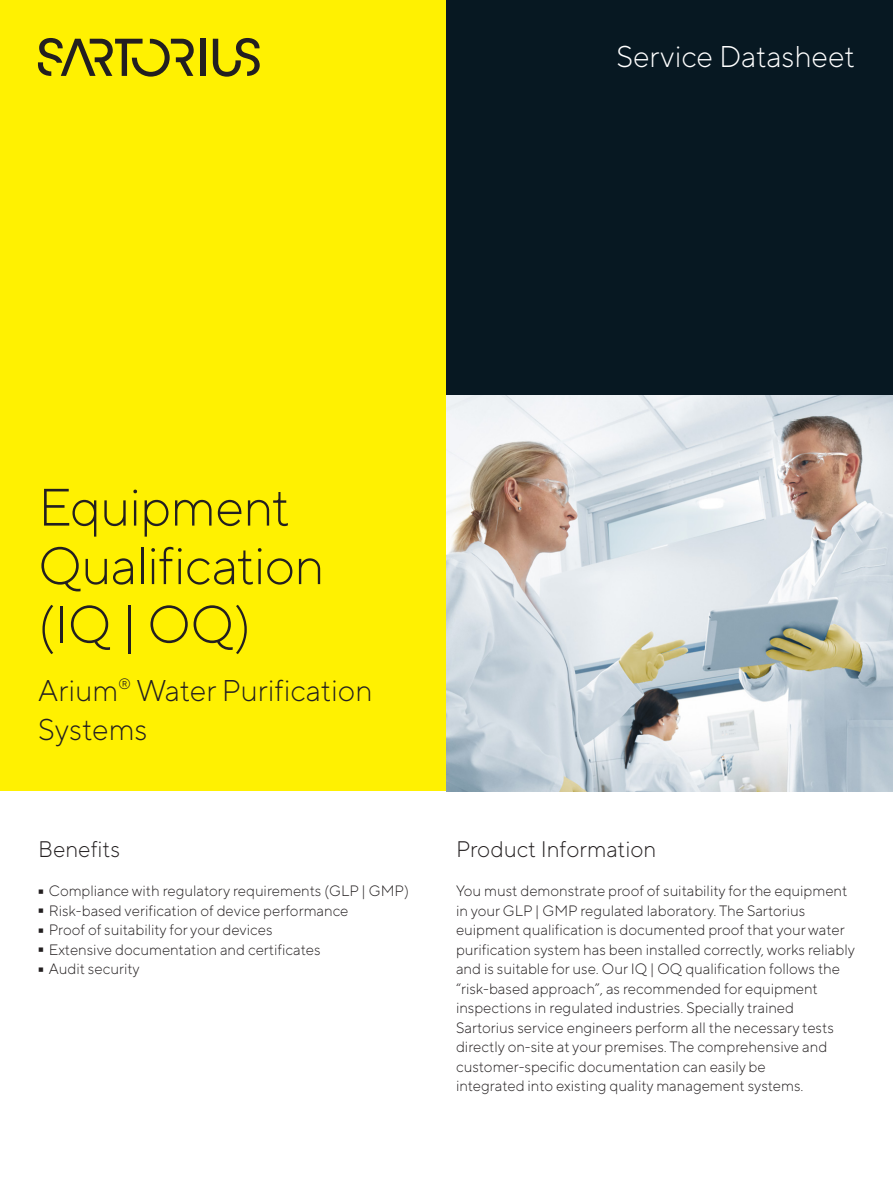
<style>
.page{position:relative;width:893px;height:1191px;background:#fff}
.page>*{position:absolute;margin:0;border:0;box-sizing:border-box;transform-origin:0 0}
.t1{font:300 95.25px "TT Norms Pro";color:#231f20;scale:.16 1}
.t2{font:300 52.5px/58.5px "TT Norms Pro";letter-spacing:-.015em;color:#231f20}
.t3{font:300 30px/39px "TT Norms Pro";color:#231f20}
.t4{font:300 30px "TT Norms Pro";color:#fff}
.t5{font:300 22.5px "TT Norms Pro";color:#231f20}
.t6{font:300 15px/19.5px "TT Norms Pro";color:#231f20}
</style>
<div class="page">
<div style="left:0;top:0;width:446px;height:791px;background:#fff101"></div>
<div style="left:446px;top:0;width:447px;height:395px;background:#071822"></div>
<img style="left:446px;top:395px;width:447px;height:396px">
<div style="left:200px;top:39px;width:5px;height:37px;background:#231f20"></div>
<svg style="left:213px;top:38px;width:47px;height:39px"></svg>
<svg style="left:38px;top:38px;width:156px;height:39px"></svg>
<h3 class="t4" style="left:616px;top:35px;width:240px">Service Datasheet</h3>
<h2 class="t2" style="left:38px;top:474px;width:288px">Equipment<br>Qualification (IQ | OQ)</h2>
<h3 class="t3" style="left:38px;top:669px;width:336px">Arium<sup>®</sup> Water Purification<br>Systems</h3>
<h3 class="t5" style="left:38px;top:833px;width:83px">Benefits</h3>
<h1 class="t1" style="left:38px;top:817px;width:38px">-</h1>
<p class="t6" style="left:49px;top:880px;width:362px">Compliance with regulatory requirements (GLP | GMP)</p>
<h1 class="t1" style="left:38px;top:837px;width:38px">-</h1>
<p class="t6" style="left:49px;top:899px;width:301px">Risk-based verification of device performance</p>
<h1 class="t1" style="left:38px;top:856px;width:38px">-</h1>
<p class="t6" style="left:49px;top:919px;width:225px">Proof of suitability for your devices</p>
<h1 class="t1" style="left:38px;top:876px;width:38px">-</h1>
<p class="t6" style="left:49px;top:938px;width:273px">Extensive documentation and certificates</p>
<h1 class="t1" style="left:38px;top:895px;width:38px">-</h1>
<p class="t6" style="left:49px;top:958px;width:92px">Audit security</p>
<h3 class="t5" style="left:456px;top:833px;width:202px">Product Information</h3>
<p class="t6" style="left:456px;top:880px;width:400px">You must demonstrate proof of suitability for the equipment in your GLP | GMP regulated laboratory. The Sartorius euipment qualification is documented proof that your water purification system has been installed correctly, works reliably and is suitable for use. Our IQ | OQ qualification follows the “risk-based approach”, as recommended for equipment inspections in regulated industries. Specially trained Sartorius service engineers perform all the necessary tests directly on-site at your premises. The comprehensive and customer-specific documentation can easily be<br>integrated into existing quality management systems.</p>
</div>
